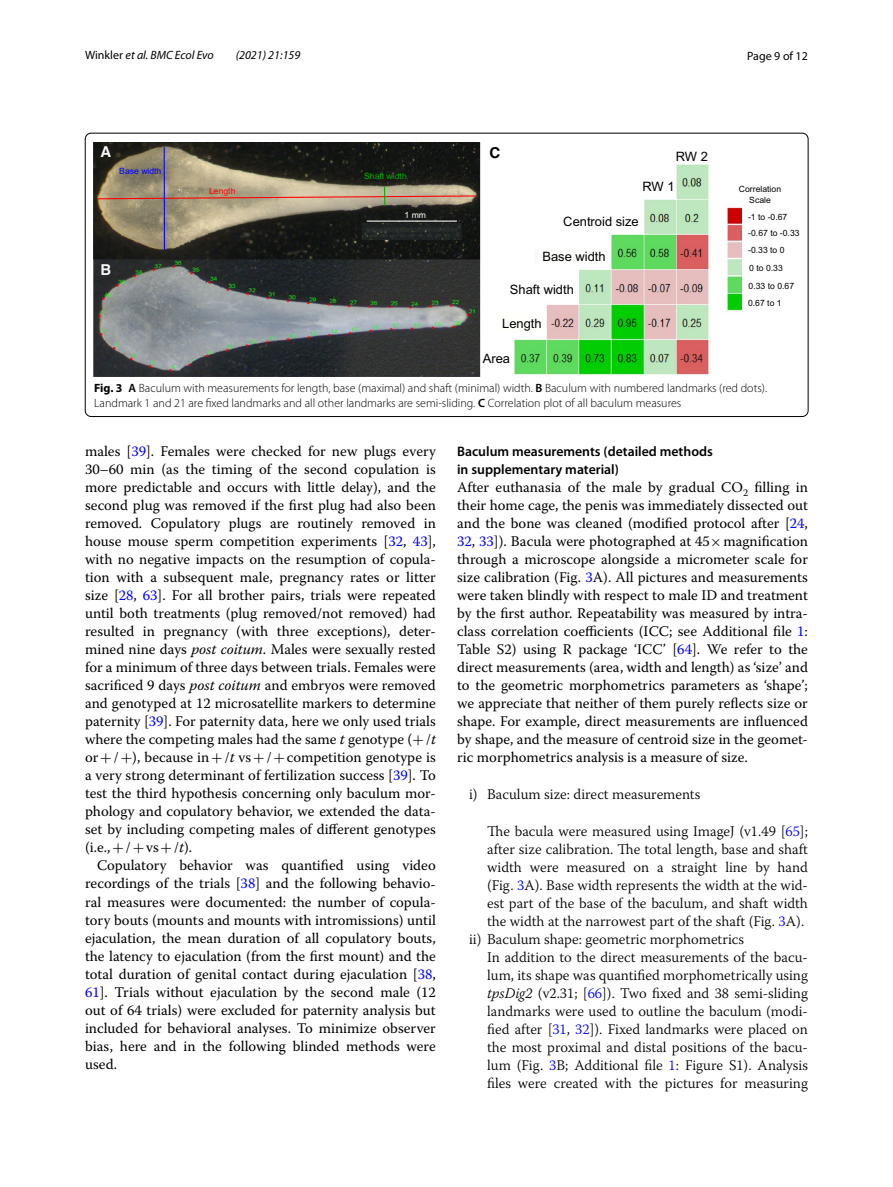
<style>
.page{position:relative;width:893px;height:1187px;background:#fff}
.page>*{position:absolute;margin:0;border:0;box-sizing:border-box;transform-origin:0 0}
.t1{font:15px "Helvetica Bold 3";color:#f8f8f8}
.t2{font:15px "Helvetica Bold 3";color:#000}
.t3{font:14.7px/18px "Warnock Pro";color:#000;text-align:justify}
.t4{font:300 14.7px "Warnock Pro";color:#000}
.t5{font:600 13.8px/18px "Myriad Pro";color:#000}
.t6{font:12.9px "Arial MT4";color:#000}
.t7{font:300 12px/15px "Myriad Pro";color:#000}
.t8{font:italic 12px "Myriad Pro";color:#000}
.t9{font:12px "Myriad Pro";color:#000}
.t10{font:8.7px/16.8px "Arial MT4";color:#000}
.t11{font:8.7px "Arial MT4";color:#00ad00}
.t12{font:8.7px "Arial MT4";color:#00f}
.t13{font:8.7px "Arial MT4";color:#f00}
.t14{font:8.7px "Arial MT4";color:#fff}
.s1{font-style:normal}
.s2{font-weight:700}
.s3{font-weight:600}
.s4{color:#00f}
.s5{font-style:italic}
.s6{font-family:"MTSY"}
</style>
<div class="page">
<img style="left:94px;top:142px;width:647px;height:235px">
<hr style="left:367px;top:220px;width:90px;height:2px;background:#fff">
<hr style="left:164px;top:147px;width:1px;height:103px;background:#00f">
<svg style="left:97px;top:187px;width:380px;height:18px;background:#b69d82"></svg>
<p class="t8" style="left:85px;top:48px;width:130px"><span class="s1">Winkler</span> et al. BMC Ecol Evo</p>
<p class="t8" style="left:236px;top:48px;width:66px">(2021) 21:159</p>
<p class="t9" style="left:747px;top:48px;width:62px">Page 9 of 12</p>
<p class="t1" style="left:100px;top:142px;width:12px">A</p>
<p class="t12" style="left:119px;top:165px;width:44px">Base width</p>
<p class="t1" style="left:100px;top:260px;width:12px">B</p>
<p class="t13" style="left:209px;top:185px;width:28px">Length</p>
<p class="t11" style="left:364px;top:170px;width:44px">Shaft width</p>
<p class="t14" style="left:404px;top:209px;width:23px">1 mm</p>
<p class="t2" style="left:489px;top:144px;width:12px">C</p>
<p class="t6" style="left:676px;top:148px;width:34px">RW 2</p>
<p class="t6" style="left:642px;top:178px;width:34px">RW 1</p>
<p class="t6" style="left:563px;top:213px;width:77px">Centroid size</p>
<p class="t6" style="left:542px;top:248px;width:65px">Base width</p>
<p class="t6" style="left:510px;top:280px;width:66px">Shaft width</p>
<p class="t6" style="left:502px;top:315px;width:41px">Length</p>
<p class="t6" style="left:483px;top:350px;width:29px">Area</p>
<p class="t10" style="left:739px;top:183px;width:44px;line-height:10.8px;text-align:center">Correlation<br>Scale</p>
<p class="t10" style="left:748px;top:209px;width:53px">-1 to -0.67 -0.67 to -0.33 -0.33 to 0<br>0 to 0.33</p>
<p class="t10" style="left:748px;top:277px;width:48px;line-height:17.2px">0.33 to 0.67<br>0.67 to 1</p>
<p class="t7" style="left:94px;top:380px;width:674px"><span class="s2">Fig. 3</span> <span class="s3">A</span> Baculum with measurements for length, base (maximal) and shaft (minimal) width. <span class="s3">B</span> Baculum with numbered landmarks (red dots).<br>Landmark 1 and 21 are fixed landmarks and all other landmarks are semi-sliding. <span class="s3">C</span> Correlation plot of all baculum measures</p>
<p class="t3" style="left:85px;top:442px;width:352px">males [<span class="s4">39</span>]. Females were checked for new plugs every 30–60 min (as the timing of the second copulation is more predictable and occurs with little delay), and the second plug was removed if the first plug had also been removed. Copulatory plugs are routinely removed in house mouse sperm competition experiments [<span class="s4">32</span>, <span class="s4">43</span>], with no negative impacts on the resumption of copula&shy;tion with a subsequent male, pregnancy rates or litter size [<span class="s4">28</span>, <span class="s4">63</span>]. For all brother pairs, trials were repeated until both treatments (plug removed/not removed) had resulted in pregnancy (with three exceptions), deter&shy;mined nine days <span class="s5">post coitum</span>. Males were sexually rested for a minimum of three days between trials. Females were sacrificed 9 days <span class="s5">post coitum</span> and embryos were removed and genotyped at 12 microsatellite markers to determine paternity [<span class="s4">39</span>]. For paternity data, here we only used trials where the competing males had the same <span class="s5">t</span> genotype (<span class="s6">+</span>/<span class="s5">t </span>or<span class="s6">+</span>/<span class="s6">+</span>), because in<span class="s6">+</span>/<span class="s5">t</span> vs<span class="s6">+</span>/<span class="s6">+</span>competition genotype is a very strong determinant of fertilization success [<span class="s4">39</span>]. To test the third hypothesis concerning only baculum mor&shy;phology and copulatory behavior, we extended the data&shy;set by including competing males of different genotypes (i.e.,<span class="s6">+</span>/<span class="s6">+</span>vs<span class="s6">+</span>/<span class="s5">t</span>).</p>
<p class="t3" style="left:85px;top:856px;width:352px;text-indent:12px">Copulatory behavior was quantified using video recordings of the trials [<span class="s4">38</span>] and the following behavio&shy;ral measures were documented: the number of copula&shy;tory bouts (mounts and mounts with intromissions) until ejaculation, the mean duration of all copulatory bouts, the latency to ejaculation (from the first mount) and the total duration of genital contact during ejaculation [<span class="s4">38</span>, <span class="s4">61</span>]. Trials without ejaculation by the second male (12 out of 64 trials) were excluded for paternity analysis but included for behavioral analyses. To minimize observer bias, here and in the following blinded methods were used.</p>
<p class="t5" style="left:457px;top:442px;width:257px">Baculum measurements (detailed methods in supplementary material)</p>
<p class="t3" style="left:457px;top:478px;width:352px">After euthanasia of the male by gradual CO<sub>2</sub> filling in their home cage, the penis was immediately dissected out and the bone was cleaned (modified protocol after [<span class="s4">24</span>, <span class="s4">32</span>, <span class="s4">33</span>]). Bacula were photographed at 45<span class="s6">×</span>magnification through a microscope alongside a micrometer scale for size calibration (Fig. <span class="s4">3</span>A). All pictures and measurements were taken blindly with respect to male ID and treatment by the first author. Repeatability was measured by intra&shy;class correlation coefficients (ICC; see Additional file <span class="s4">1</span>:<br>Table S2) using R package ‘ICC’ [<span class="s4">64</span>]. We refer to the direct measurements (area, width and length) as ‘size’ and to the geometric morphometrics parameters as ‘shape’; we appreciate that neither of them purely reflects size or shape. For example, direct measurements are influenced by shape, and the measure of centroid size in the geomet&shy;ric morphometrics analysis is a measure of size.</p>
<p class="t4" style="left:469px;top:785px;width:233px">i) Baculum size: direct measurements</p>
<p class="t4" style="left:487px;top:821px;width:322px">The bacula were measured using ImageJ (v1.49 [<span class="s4">65</span>];</p>
<p class="t4" style="left:487px;top:839px;width:322px">after size calibration. The total length, base and shaft</p>
<p class="t4" style="left:487px;top:857px;width:322px">width were measured on a straight line by hand</p>
<p class="t4" style="left:487px;top:875px;width:322px">(Fig. <span class="s4">3</span>A). Base width represents the width at the wid-</p>
<p class="t4" style="left:487px;top:893px;width:322px">est part of the base of the baculum, and shaft width</p>
<p class="t4" style="left:487px;top:911px;width:319px">the width at the narrowest part of the shaft (Fig. <span class="s4">3</span>A).</p>
<p class="t4" style="left:469px;top:929px;width:277px">ii) Baculum shape: geometric morphometrics</p>
<p class="t4" style="left:487px;top:947px;width:322px">In addition to the direct measurements of the bacu-</p>
<p class="t4" style="left:487px;top:965px;width:322px">lum, its shape was quantified morphometrically using</p>
<p class="t4" style="left:487px;top:983px;width:322px"><span class="s5">tpsDig2</span> (v2.31; [<span class="s4">66</span>]). Two fixed and 38 semi-sliding</p>
<p class="t4" style="left:487px;top:1001px;width:322px">landmarks were used to outline the baculum (modi-</p>
<p class="t4" style="left:487px;top:1019px;width:322px">fied after [<span class="s4">31</span>, <span class="s4">32</span>]). Fixed landmarks were placed on</p>
<p class="t4" style="left:487px;top:1037px;width:322px">the most proximal and distal positions of the bacu-</p>
<p class="t4" style="left:487px;top:1055px;width:322px">lum (Fig. <span class="s4">3</span>B; Additional file <span class="s4">1</span>: Figure S1). Analysis</p>
<p class="t4" style="left:487px;top:1073px;width:322px">files were created with the pictures for measuring</p>
</div>
